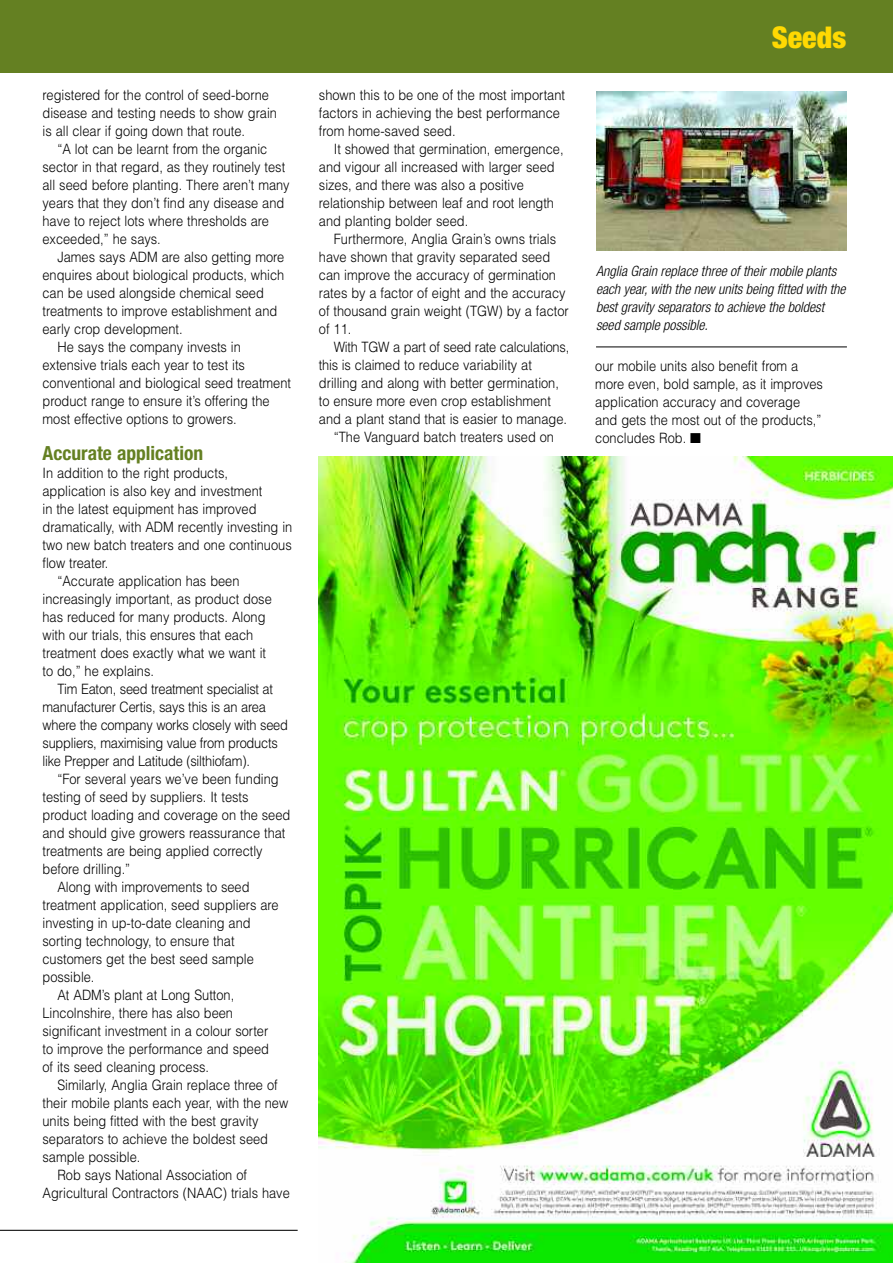
<style>
.page{position:relative;width:893px;height:1263px;background:#fff}
.page>*{position:absolute;margin:0;border:0;box-sizing:border-box;transform-origin:0 0}
.t1{font:900 condensed 30px "Helvetica Neue";color:#ffd902}
.t2{font:700 condensed 19.5px "Helvetica Neue";color:#648022}
.t3{font:300 14.25px/18px "Helvetica";color:#000;scale:.9 1}
.t4{font:italic 300 condensed 14.25px/18px "Helvetica Neue";color:#000}
</style>
<div class="page">
<img style="left:319px;top:457px;width:574px;height:806px">
<hr style="left:596px;top:347px;width:251px;height:1px;background:#000">
<img style="left:596px;top:92px;width:251px;height:159px">
<div style="left:0;top:0;width:893px;height:72px;background:#648022"></div>
<hr style="left:0;top:1230px;width:298px;height:1px;background:#000">
<p class="t3" style="left:43px;top:86px;width:262px">registered for the control of seed-borne disease and testing needs to show grain is all clear if going down that route.</p>
<p class="t3" style="left:43px;top:140px;width:276px;text-indent:15px">“A lot can be learnt from the organic sector in that regard, as they routinely test all seed before planting. There aren’t many years that they don’t find any disease and have to reject lots where thresholds are exceeded,” he says.</p>
<p class="t3" style="left:57px;top:248px;width:254px">James says ADM are also getting more</p>
<p class="t3" style="left:43px;top:266px;width:270px">enquires about biological products, which</p>
<p class="t3" style="left:43px;top:284px;width:247px">can be used alongside chemical seed</p>
<p class="t3" style="left:43px;top:302px;width:262px">treatments to improve establishment and</p>
<p class="t3" style="left:43px;top:320px;width:157px">early crop development.</p>
<p class="t3" style="left:57px;top:338px;width:205px">He says the company invests in</p>
<p class="t3" style="left:43px;top:356px;width:226px">extensive trials each year to test its</p>
<p class="t3" style="left:43px;top:374px;width:278px">conventional and biological seed treatment</p>
<p class="t3" style="left:43px;top:392px;width:254px">product range to ensure it’s offering the</p>
<p class="t3" style="left:43px;top:410px;width:217px">most effective options to growers.</p>
<h2 class="t2" style="left:43px;top:446px;width:162px">Accurate application</h2>
<p class="t3" style="left:43px;top:464px;width:208px">In addition to the right products,</p>
<p class="t3" style="left:43px;top:482px;width:246px">application is also key and investment</p>
<p class="t3" style="left:43px;top:500px;width:239px">in the latest equipment has improved</p>
<p class="t3" style="left:43px;top:518px;width:279px">dramatically, with ADM recently investing in</p>
<p class="t3" style="left:43px;top:536px;width:278px">two new batch treaters and one continuous</p>
<p class="t3" style="left:43px;top:554px;width:75px">flow treater.</p>
<p class="t3" style="left:57px;top:572px;width:204px">“Accurate application has been</p>
<p class="t3" style="left:43px;top:590px;width:256px">increasingly important, as product dose</p>
<p class="t3" style="left:43px;top:608px;width:249px">has reduced for many products. Along</p>
<p class="t3" style="left:43px;top:626px;width:236px">with our trials, this ensures that each</p>
<p class="t3" style="left:43px;top:644px;width:250px">treatment does exactly what we want it</p>
<p class="t3" style="left:43px;top:662px;width:125px">to do,” he explains.</p>
<p class="t3" style="left:57px;top:680px;width:241px">Tim Eaton, seed treatment specialist at</p>
<p class="t3" style="left:43px;top:698px;width:250px">manufacturer Certis, says this is an area</p>
<p class="t3" style="left:43px;top:716px;width:274px">where the company works closely with seed</p>
<p class="t3" style="left:43px;top:734px;width:263px">suppliers, maximising value from products</p>
<p class="t3" style="left:43px;top:752px;width:232px">like Prepper and Latitude (silthiofam).</p>
<p class="t3" style="left:57px;top:770px;width:247px">“For several years we’ve been funding</p>
<p class="t3" style="left:43px;top:788px;width:230px">testing of seed by suppliers. It tests</p>
<p class="t3" style="left:43px;top:806px;width:277px">product loading and coverage on the seed</p>
<p class="t3" style="left:43px;top:824px;width:271px">and should give growers reassurance that</p>
<p class="t3" style="left:43px;top:842px;width:246px">treatments are being applied correctly</p>
<p class="t3" style="left:43px;top:860px;width:99px">before drilling.”</p>
<p class="t3" style="left:57px;top:878px;width:215px">Along with improvements to seed</p>
<p class="t3" style="left:43px;top:896px;width:264px">treatment application, seed suppliers are</p>
<p class="t3" style="left:43px;top:914px;width:233px">investing in up-to-date cleaning and</p>
<p class="t3" style="left:43px;top:932px;width:215px">sorting technology, to ensure that</p>
<p class="t3" style="left:43px;top:950px;width:236px">customers get the best seed sample</p>
<p class="t3" style="left:43px;top:968px;width:59px">possible.</p>
<p class="t3" style="left:57px;top:986px;width:198px">At ADM’s plant at Long Sutton,</p>
<p class="t3" style="left:43px;top:1004px;width:213px">Lincolnshire, there has also been</p>
<p class="t3" style="left:43px;top:1022px;width:252px">significant investment in a colour sorter</p>
<p class="t3" style="left:43px;top:1040px;width:253px">to improve the performance and speed</p>
<p class="t3" style="left:43px;top:1058px;width:187px">of its seed cleaning process.</p>
<p class="t3" style="left:57px;top:1076px;width:246px">Similarly, Anglia Grain replace three of</p>
<p class="t3" style="left:43px;top:1094px;width:275px">their mobile plants each year, with the new</p>
<p class="t3" style="left:43px;top:1112px;width:241px">units being fitted with the best gravity</p>
<p class="t3" style="left:43px;top:1130px;width:252px">separators to achieve the boldest seed</p>
<p class="t3" style="left:43px;top:1148px;width:110px">sample possible.</p>
<p class="t3" style="left:57px;top:1166px;width:212px">Rob says National Association of</p>
<p class="t3" style="left:43px;top:1184px;width:276px">Agricultural Contractors (NAAC) trials have</p>
<p class="t3" style="left:319px;top:86px;width:275px">shown this to be one of the most important factors in achieving the best performance from home-saved seed.</p>
<p class="t3" style="left:319px;top:140px;width:273px;text-indent:15px">It showed that germination, emergence, and vigour all increased with larger seed sizes, and there was also a positive relationship between leaf and root length and planting bolder seed.</p>
<p class="t3" style="left:319px;top:230px;width:279px;text-indent:15px">Furthermore, Anglia Grain’s owns trials have shown that gravity separated seed can improve the accuracy of germination rates by a factor of eight and the accuracy of thousand grain weight (TGW) by a factor of 11.</p>
<p class="t3" style="left:334px;top:338px;width:263px">With TGW a part of seed rate calculations,</p>
<p class="t3" style="left:319px;top:356px;width:238px">this is claimed to reduce variability at</p>
<p class="t3" style="left:319px;top:374px;width:268px">drilling and along with better germination,</p>
<p class="t3" style="left:319px;top:392px;width:259px">to ensure more even crop establishment</p>
<p class="t3" style="left:319px;top:410px;width:277px">and a plant stand that is easier to manage.</p>
<p class="t3" style="left:334px;top:428px;width:246px">“The Vanguard batch treaters used on</p>
<h1 class="t1" style="left:772px;top:27px;width:76px">Seeds</h1>
<p class="t4" style="left:596px;top:263px;width:251px">Anglia Grain replace three of their mobile plants each year, with the new units being fitted with the best gravity separators to achieve the boldest seed sample possible.</p>
<p class="t3" style="left:595px;top:357px;width:254px">our mobile units also benefit from a more even, bold sample, as it improves application accuracy and coverage and gets the most out of the products,” concludes Rob. ■</p>
</div>
